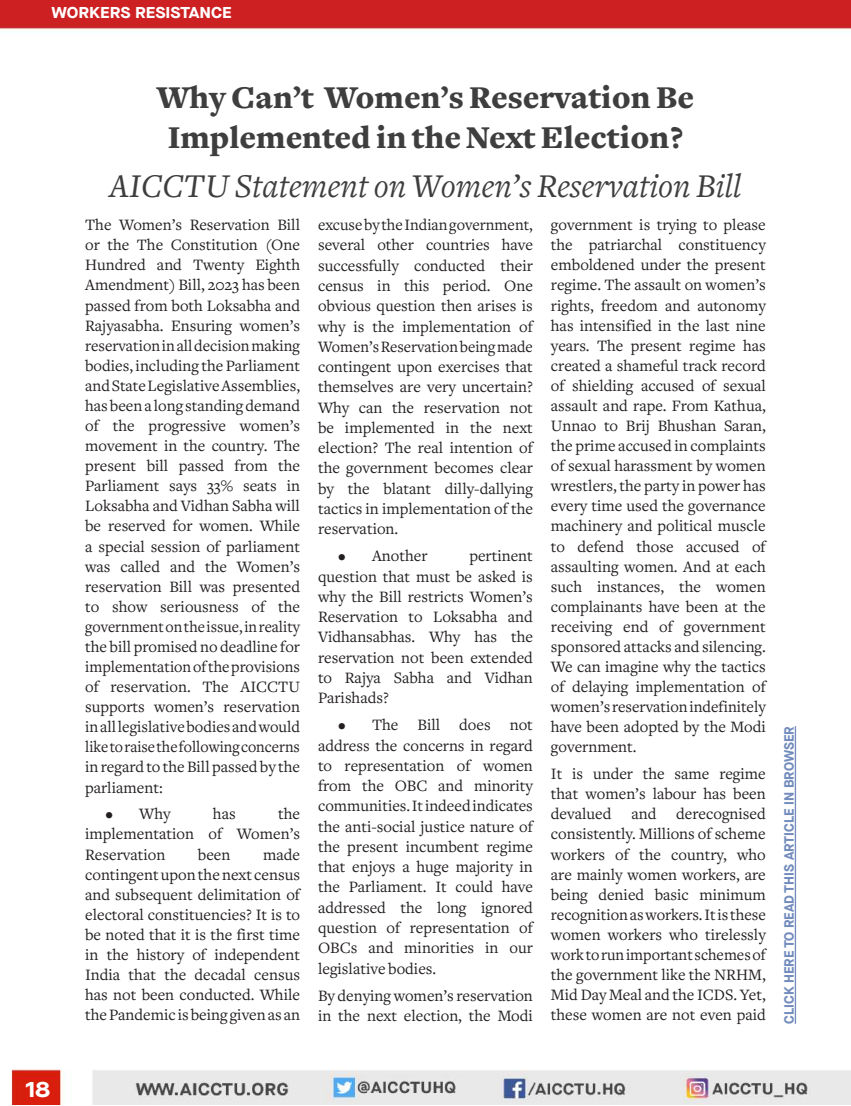
<style>
.page{position:relative;width:851px;height:1106px;background:#fff}
.page>*{position:absolute;margin:0;border:0;box-sizing:border-box;transform-origin:0 0}
.t1{font:italic 34.5px "Freight Text";color:#3e3e3f}
.t2{font:900 33px/39.9px "Freight Text";color:#3e3e3f;text-align:center}
.t3{font:700 22.35px "Maison Neue";color:#fff;scale:1.09 1}
.t4{font:16.5px/20.1px "Freight Text";color:#231f20;text-align:justify}
.t5{font:700 15.75px "Maison Neue";color:#fff;scale:1.09 1}
.t6{font:700 13.5px "Maison Neue";color:#738cbd}
</style>
<div class="page">
<img style="left:0;top:0;width:850px;height:1104px">
<hr style="left:794px;top:726px;width:2px;height:297px;background:#738cbd">
<p class="t5" style="left:52px;top:2px;width:167px">WORKERS RESISTANCE</p>
<h3 class="t3" style="left:25px;top:1073px;width:24px">18</h3>
<h2 class="t2" style="left:157px;top:78px;width:538px">Why Can’t Women’s Reservation Be<br>Implemented in the Next Election?</h2>
<h1 class="t1" style="left:109px;top:167px;width:633px">AICCTU Statement on Women’s Reservation Bill</h1>
<p class="t4" style="left:85px;top:215px;width:216px">The Women’s Reservation Bill or the The Constitution (One Hundred and Twenty Eighth Amendment) Bill, 2023 has been passed from both Loksabha and Rajyasabha. Ensuring women’s reservation in all decision making bodies, including the Parliament and State Legislative Assemblies, has been a long standing demand of the progressive women’s movement in the country. The present bill passed from the Parliament says 33% seats in Loksabha and Vidhan Sabha will be reserved for women. While a special session of parliament was called and the Women’s reservation Bill was presented to show seriousness of the government on the issue, in reality the bill promised no deadline for implementation of the provisions of reservation. The AICCTU supports women’s reservation in all legislative bodies and would like to raise the following concerns in regard to the Bill passed by the parliament:</p>
<p class="t4" style="left:105px;top:804px;width:67px">• Why</p>
<p class="t4" style="left:213px;top:804px;width:24px">has</p>
<p class="t4" style="left:318px;top:215px;width:216px">excuse by the Indian government, several other countries have successfully conducted their census in this period. One obvious question then arises is why is the implementation of Women’s Reservation being made contingent upon exercises that themselves are very uncertain?<br>Why can the reservation not be implemented in the next election? The real intention of the government becomes clear by the blatant dilly-dallying tactics in implementation of the reservation.</p>
<p class="t4" style="left:338px;top:546px;width:91px">• Another</p>
<p class="t4" style="left:551px;top:215px;width:216px">government is trying to please the patriarchal constituency emboldened under the present regime. The assault on women’s rights, freedom and autonomy has intensified in the last nine years. The present regime has created a shameful track record of shielding accused of sexual assault and rape. From Kathua, Unnao to Brij Bhushan Saran, the prime accused in complaints of sexual harassment by women wrestlers, the party in power has every time used the governance machinery and political muscle to defend those accused of assaulting women. And at each such instances, the women complainants have been at the receiving end of government sponsored attacks and silencing.<br>We can imagine why the tactics of delaying implementation of women’s reservation indefinitely have been adopted by the Modi government.</p>
<p class="t4" style="left:551px;top:764px;width:216px">It is under the same regime that women’s labour has been devalued and derecognised consistently. Millions of scheme workers of the country, who are mainly women workers, are being denied basic minimum recognition as workers. It is these women workers who tirelessly work to run important schemes of the government like the NRHM, Mid Day Meal and the ICDS. Yet, these women are not even paid</p>
<p class="t4" style="left:318px;top:546px;width:216px;text-indent:151px">pertinent question that must be asked is why the Bill restricts Women’s Reservation to Loksabha and Vidhansabhas. Why has the reservation not been extended to Rajya Sabha and Vidhan Parishads?</p>
<p class="t4" style="left:318px;top:715px;width:216px;text-indent:20px">• The Bill does not address the concerns in regard to representation of women from the OBC and minority communities. It indeed indicates the anti-social justice nature of the present incumbent regime that enjoys a huge majority in the Parliament. It could have addressed the long ignored question of representation of OBCs and minorities in our legislative bodies.</p>
<p class="t4" style="left:318px;top:985px;width:216px">By denying women’s reservation in the next election, the Modi</p>
<p class="t4" style="left:85px;top:804px;width:216px;text-indent:193px">the implementation of Women’s Reservation</p>
<p class="t4" style="left:85px;top:844px;width:216px;text-indent:178px">made contingent upon the next census and subsequent delimitation of electoral constituencies? It is to be noted that it is the first time in the history of independent India that the decadal census has not been conducted. While the Pandemic is being given as an</p>
<p class="t4" style="left:198px;top:844px;width:34px">been</p>
<p class="t6" style="left:779px;top:1023px;width:299px;rotate:-90deg">CLICK HERE TO READ THIS ARTICLE IN BROWSER</p>
</div>
